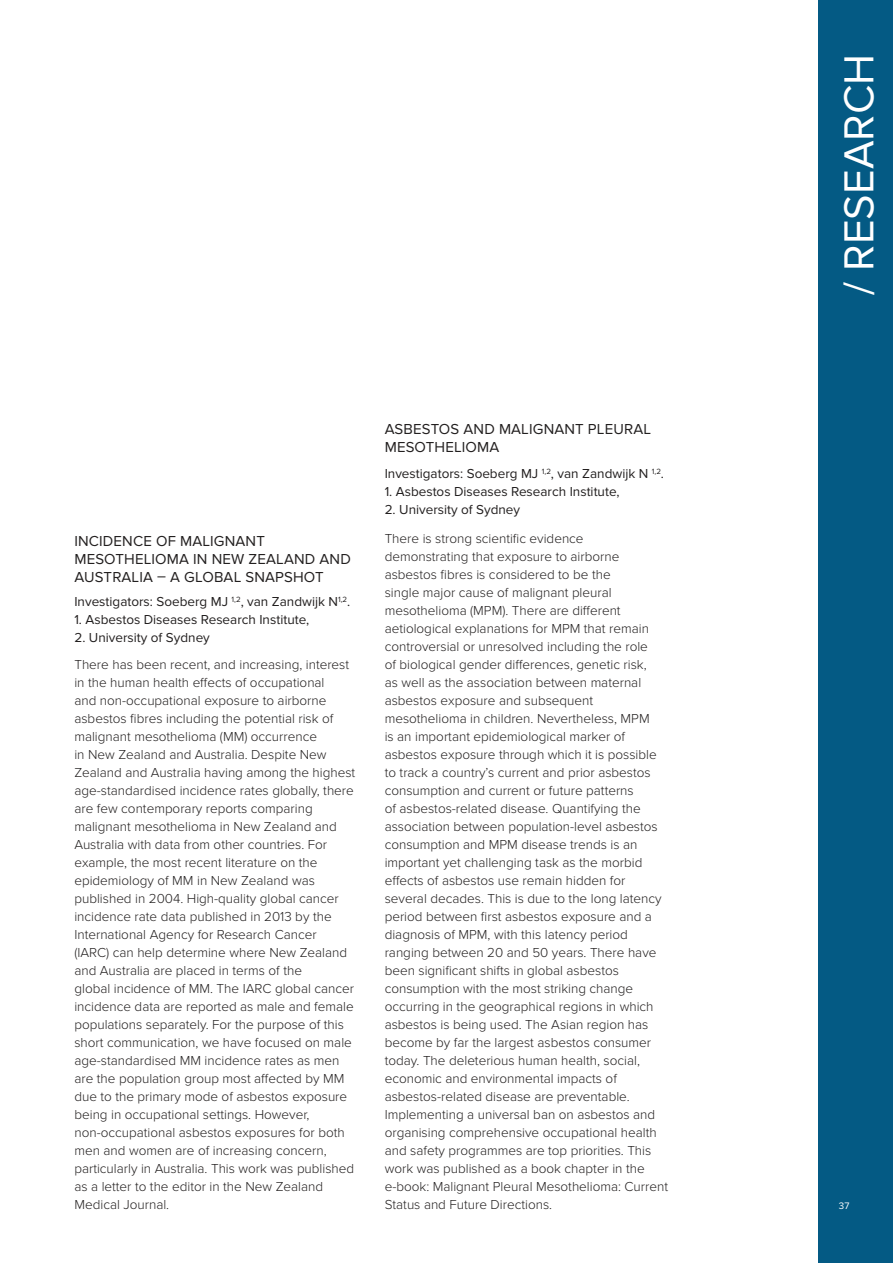
<style>
.page{position:relative;width:893px;height:1263px;background:#fff}
.page>*{position:absolute;margin:0;border:0;box-sizing:border-box;transform-origin:0 0}
.t1{font:43.5px "Proxima Nova";color:#fff}
.t2{font:15px/18px "Proxima Nova";letter-spacing:.01em;color:#221f1f}
.t3{font:300 13.5px/18px "Proxima Nova";color:#221f1f}
.t4{font:13.5px "Proxima Nova";color:#221f1f}
.t5{font:9.75px "Proxima Nova";color:#fff}
</style>
<div class="page">
<div style="left:819px;top:0;width:74px;height:1263px;background:#045a84"></div>
<p class="t2" style="left:74px;top:532px;width:278px">INCIDENCE OF MALIGNANT<br>MESOTHELIOMA IN NEW ZEALAND AND<br>AUSTRALIA – A GLOBAL SNAPSHOT</p>
<p class="t4" style="left:74px;top:596px;width:277px">Investigators: Soeberg MJ <sup>1,2</sup>, van Zandwijk N<sup>1,2</sup>.</p>
<p class="t4" style="left:74px;top:614px;width:236px">1. Asbestos Diseases Research Institute,</p>
<p class="t4" style="left:74px;top:632px;width:137px">2. University of Sydney</p>
<p class="t3" style="left:74px;top:656px;width:282px">There has been recent, and increasing, interest in the human health effects of occupational<br>and non-occupational exposure to airborne asbestos fibres including the potential risk of malignant mesothelioma (MM) occurrence<br>in New Zealand and Australia. Despite New Zealand and Australia having among the highest age-standardised incidence rates globally, there are few contemporary reports comparing malignant mesothelioma in New Zealand and Australia with data from other countries. For example, the most recent literature on the epidemiology of MM in New Zealand was published in 2004. High-quality global cancer incidence rate data published in 2013 by the International Agency for Research Cancer<br>(IARC) can help determine where New Zealand and Australia are placed in terms of the<br>global incidence of MM. The IARC global cancer incidence data are reported as male and female populations separately. For the purpose of this short communication, we have focused on male age-standardised MM incidence rates as men are the population group most affected by MM due to the primary mode of asbestos exposure being in occupational settings. However, non-occupational asbestos exposures for both men and women are of increasing concern, particularly in Australia. This work was published as a letter to the editor in the New Zealand Medical Journal.</p>
<p class="t2" style="left:385px;top:421px;width:268px">ASBESTOS AND MALIGNANT PLEURAL<br>MESOTHELIOMA</p>
<p class="t4" style="left:385px;top:468px;width:281px">Investigators: Soeberg MJ <sup>1,2</sup>, van Zandwijk N <sup>1,2</sup>.</p>
<p class="t4" style="left:385px;top:486px;width:236px">1. Asbestos Diseases Research Institute,</p>
<p class="t4" style="left:385px;top:504px;width:137px">2. University of Sydney</p>
<p class="t3" style="left:385px;top:530px;width:285px">There is strong scientific evidence demonstrating that exposure to airborne asbestos fibres is considered to be the<br>single major cause of malignant pleural mesothelioma (MPM). There are different aetiological explanations for MPM that remain controversial or unresolved including the role<br>of biological gender differences, genetic risk,<br>as well as the association between maternal asbestos exposure and subsequent mesothelioma in children. Nevertheless, MPM<br>is an important epidemiological marker of asbestos exposure through which it is possible to track a country’s current and prior asbestos consumption and current or future patterns<br>of asbestos-related disease. Quantifying the association between population-level asbestos consumption and MPM disease trends is an important yet challenging task as the morbid effects of asbestos use remain hidden for several decades. This is due to the long latency period between first asbestos exposure and a diagnosis of MPM, with this latency period ranging between 20 and 50 years. There have been significant shifts in global asbestos consumption with the most striking change occurring in the geographical regions in which asbestos is being used. The Asian region has become by far the largest asbestos consumer today. The deleterious human health, social, economic and environmental impacts of asbestos-related disease are preventable.<br>Implementing a universal ban on asbestos and organising comprehensive occupational health and safety programmes are top priorities. This work was published as a book chapter in the e-book: Malignant Pleural Mesothelioma: Current Status and Future Directions.</p>
<h1 class="t1" style="left:840px;top:295px;width:242px;rotate:-90deg">/ RESEARCH</h1>
<p class="t5" style="left:839px;top:1201px;width:12px">37</p>
</div>
